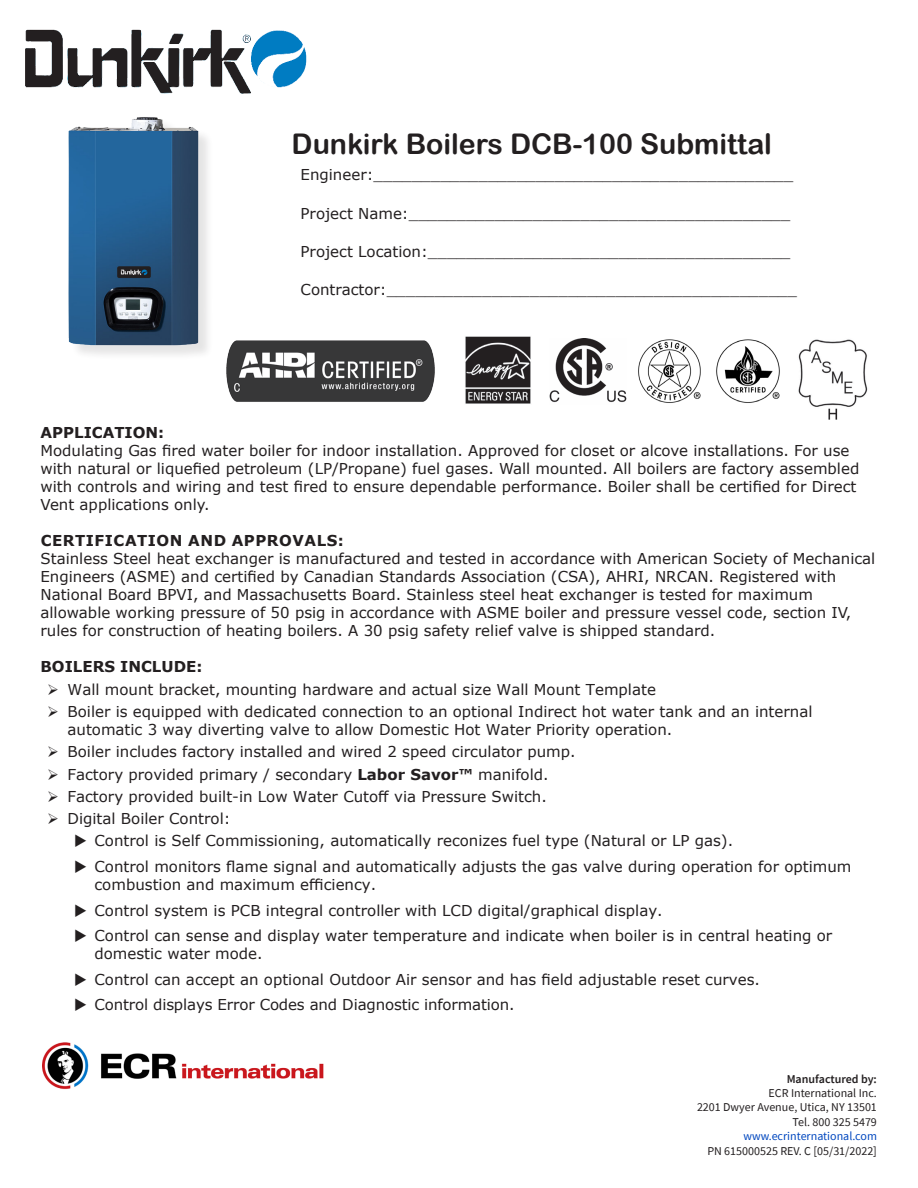
<style>
.page{position:relative;width:918px;height:1188px;background:#fff}
.page>*{position:absolute;margin:0;border:0;box-sizing:border-box;transform-origin:0 0}
.t1{font:28.5px "Arial Rounded MT Bold";color:#231f20}
.t2{font:15px/18px "Verdana";color:#231f20}
.t3{font:700 15px "Verdana";letter-spacing:.015em;color:#231f20}
.t4{font:700 15px "Verdana";letter-spacing:.035em;color:#231f20}
.t5{font:12px/14.4px "Source Sans Pro";color:#231f20;text-align:right}
.s1{font-weight:700}
.s2{font-weight:600}
.s3{color:#0047bf}
</style>
<div class="page">
<img style="left:42px;top:1042px;width:282px;height:47px">
<img style="left:465px;top:336px;width:66px;height:68px">
<img style="left:549px;top:339px;width:78px;height:64px">
<img style="left:638px;top:339px;width:63px;height:64px">
<img style="left:716px;top:339px;width:64px;height:64px">
<img style="left:798px;top:339px;width:70px;height:81px">
<img style="left:226px;top:340px;width:209px;height:62px">
<div style="left:70px;top:119px;width:143px;height:242px;background:#f9f9f9"></div>
<img style="left:68px;top:117px;width:138px;height:235px">
<img style="left:25px;top:29px;width:282px;height:65px">
<p class="t1" style="left:292px;top:127px;width:482px">Dunkirk Boilers DCB-100 Submittal</p>
<p class="t2" style="left:301px;top:166px;width:494px">Engineer:____________________________________________</p>
<p class="t2" style="left:301px;top:204px;width:491px">Project Name:________________________________________</p>
<p class="t2" style="left:301px;top:242px;width:491px">Project Location:______________________________________</p>
<p class="t2" style="left:301px;top:280px;width:498px">Contractor:___________________________________________</p>
<p class="t3" style="left:40px;top:422px;width:125px">APPLICATION:</p>
<p class="t2" style="left:40px;top:442px;width:820px">Modulating Gas fired water boiler for indoor installation. Approved for closet or alcove installations. For use with natural or liquefied petroleum (LP/Propane) fuel gases. Wall mounted. All boilers are factory assembled with controls and wiring and test fired to ensure dependable performance. Boiler shall be certified for Direct Vent applications only.</p>
<p class="t4" style="left:41px;top:530px;width:304px">CERTIFICATION AND APPROVALS:</p>
<p class="t2" style="left:40px;top:550px;width:836px">Stainless Steel heat exchanger is manufactured and tested in accordance with American Society of Mechanical Engineers (ASME) and certified by Canadian Standards Association (CSA), AHRI, NRCAN. Registered with National Board BPVI, and Massachusetts Board. Stainless steel heat exchanger is tested for maximum allowable working pressure of 50 psig in accordance with ASME boiler and pressure vessel code, section IV, rules for construction of heating boilers. A 30 psig safety relief valve is shipped standard.</p>
<p class="t3" style="left:40px;top:656px;width:163px">BOILERS INCLUDE:</p>
<p class="t2" style="left:68px;top:680px;width:590px">Wall mount bracket, mounting hardware and actual size Wall Mount Template</p>
<p class="t2" style="left:68px;top:702px;width:747px">Boiler is equipped with dedicated connection to an optional Indirect hot water tank and an internal automatic 3 way diverting valve to allow Domestic Hot Water Priority operation.</p>
<p class="t2" style="left:68px;top:743px;width:510px">Boiler includes factory installed and wired 2 speed circulator pump.</p>
<p class="t2" style="left:68px;top:765px;width:483px">Factory provided primary / secondary <span class="s1">Labor Savor™</span> manifold.</p>
<p class="t2" style="left:68px;top:787px;width:481px">Factory provided built-in Low Water Cutoff via Pressure Switch.</p>
<p class="t2" style="left:68px;top:810px;width:165px">Digital Boiler Control:</p>
<p class="t2" style="left:94px;top:832px;width:640px">Control is Self Commissioning, automatically reconizes fuel type (Natural or LP gas).</p>
<p class="t2" style="left:94px;top:857px;width:759px">Control monitors flame signal and automatically adjusts the gas valve during operation for optimum combustion and maximum efficiency.</p>
<p class="t2" style="left:94px;top:901px;width:570px">Control system is PCB integral controller with LCD digital/graphical display.</p>
<p class="t2" style="left:94px;top:927px;width:739px">Control can sense and display water temperature and indicate when boiler is in central heating or domestic water mode.</p>
<p class="t2" style="left:94px;top:970px;width:667px">Control can accept an optional Outdoor Air sensor and has field adjustable reset curves.</p>
<p class="t2" style="left:94px;top:996px;width:422px">Control displays Error Codes and Diagnostic information.</p>
<p class="t5" style="left:697px;top:1071px;width:181px"><span class="s2">Manufactured by:<br></span>ECR International Inc.<br>2201 Dwyer Avenue, Utica, NY 13501</p>
<p class="t5" style="left:707px;top:1114px;width:171px">Tel. 800 325 5479 <span class="s3">www.ecrinternational.com<br></span>PN 615000525 REV. C [05/31/2022]</p>
</div>
